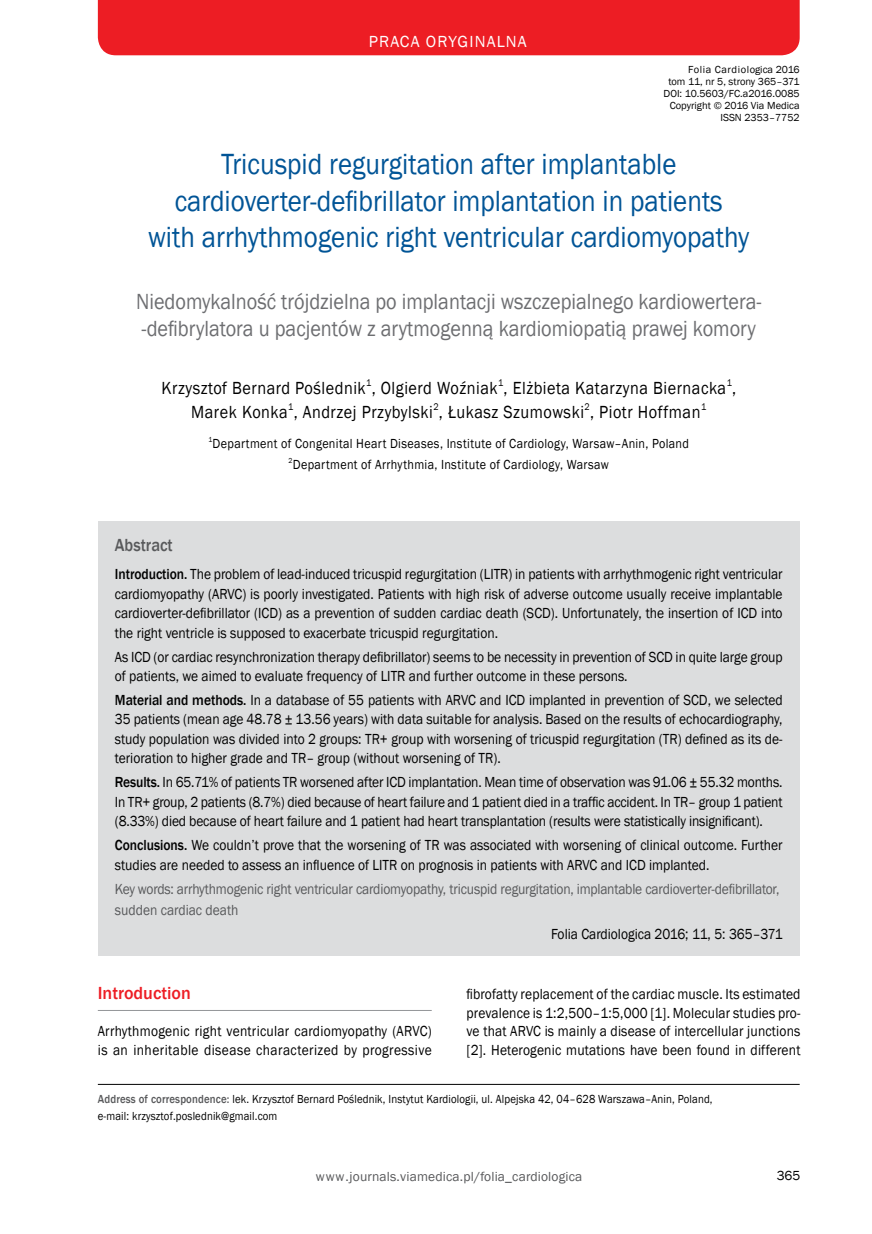
<style>
.page{position:relative;width:872px;height:1234px;background:#fff}
.page>*{position:absolute;margin:0;border:0;box-sizing:border-box;transform-origin:0 0}
.t1{font:30px/36.6px "Franklin Gothic";color:#005496;text-align:center;scale:.9 1}
.t2{font:22.5px/27.5px "Franklin Gothic";color:#6d6e71;scale:.9 1}
.t3{font:18px/24px "Franklin Gothic";letter-spacing:.03em;color:#000;text-align:center;scale:.9 1}
.t4{font:500 18px "Franklin Gothic";color:#ed1d24}
.t5{font:500 18px "Franklin Gothic";color:#58595b;scale:.9 1}
.t6{font:16.5px "Franklin Gothic";letter-spacing:.07em;color:#fff}
.t7{font:15px/19.5px "Franklin Gothic";color:#000;text-align:justify;scale:.9 1}
.t8{font:15px/20.5px "Franklin Gothic";letter-spacing:-.015em;color:#58595b;scale:.9 1}
.t9{font:15px/18.8px "Franklin Gothic";letter-spacing:.02em;color:#000;scale:.9 1}
.t10{font:13.5px "Franklin Gothic";letter-spacing:.025em;color:#000;scale:.9 1}
.t11{font:13.5px "Franklin Gothic";letter-spacing:.01em;color:#58595b}
.t12{font:13.5px "Franklin Gothic";letter-spacing:.025em;color:#000}
.t13{font:12px/16.5px "Franklin Gothic";letter-spacing:.01em;color:#000;scale:.9 1}
.t14{font:10.5px/12px "Franklin Gothic";color:#000;text-align:right}
.t15{font:7.35px "Franklin Gothic";color:#000;scale:.9 1}
.s1{font-weight:500}
.s2{font-weight:500;color:#58595b}
</style>
<div class="page">
<div style="left:98px;top:0;width:701px;height:55px;background:#ed1d24"></div>
<hr style="left:98px;top:1083px;width:701px;height:1px;background:#000">
<div style="left:98px;top:521px;width:701px;height:434px;background:#dcddde"></div>
<hr style="left:98px;top:1009px;width:334px;height:1px;background:#939598">
<p class="t6" style="left:369px;top:31px;width:159px">praca oryginalna</p>
<p class="t14" style="left:663px;top:64px;width:138px">Folia Cardiologica 2016<br>tom 11, nr 5, strony 365–371<br>DOI: 10.5603/FC.a2016.0085<br>Copyright © 2016 Via Medica<br>ISSN 2353–7752</p>
<h1 class="t1" style="left:148px;top:146px;width:670px">Tricuspid regurgitation after implantable cardioverter-defibrillator implantation in patients with arrhythmogenic right ventricular cardiomyopathy</h1>
<h2 class="t2" style="left:136px;top:288px;width:696px">Niedomykalność trójdzielna po implantacji wszczepialnego kardiowertera--defibrylatora u pacjentów z arytmogenną kardiomiopatią prawej komory</h2>
<p class="t3" style="left:161px;top:376px;width:640px">Krzysztof Bernard Poślednik<sup>1</sup>, Olgierd Woźniak<sup>1</sup>, Elżbieta Katarzyna Biernacka<sup>1</sup>,<br>Marek Konka<sup>1</sup>, Andrzej Przybylski<sup>2</sup>, Łukasz Szumowski<sup>2</sup>, Piotr Hoffman<sup>1</sup></p>
<p class="t15" style="left:208px;top:434px;width:6px">1</p>
<p class="t10" style="left:213px;top:435px;width:531px">Department of Congenital Heart Diseases, Institute of Cardiology, Warsaw–Anin, Poland</p>
<p class="t15" style="left:289px;top:455px;width:6px">2</p>
<p class="t10" style="left:293px;top:456px;width:353px">Department of Arrhythmia, Institute of Cardiology, Warsaw</p>
<p class="t5" style="left:115px;top:534px;width:66px">Abstract</p>
<p class="t7" style="left:115px;top:564px;width:743px"><span class="s1">Introduction.</span> The problem of lead-induced tricuspid regurgitation (LITR) in patients with arrhythmogenic right ventricular cardiomyopathy (ARVC) is poorly investigated. Patients with high risk of adverse outcome usually receive implantable cardioverter-defibrillator (ICD) as a prevention of sudden cardiac death (SCD). Unfortunately, the insertion of ICD into the right ventricle is supposed to exacerbate tricuspid regurgitation.</p>
<p class="t7" style="left:115px;top:647px;width:743px">As ICD (or cardiac resynchronization therapy defibrillator) seems to be necessity in prevention of SCD in quite large group of patients, we aimed to evaluate frequency of LITR and further outcome in these persons.</p>
<p class="t7" style="left:115px;top:690px;width:743px"><span class="s1">Material and methods.</span> In a database of 55 patients with ARVC and ICD implanted in prevention of SCD, we selected 35 patients (mean age 48.78 ± 13.56 years) with data suitable for analysis. Based on the results of echocardiography, study population was divided into 2 groups: TR+ group with worsening of tricuspid regurgitation (TR) defined as its de&shy;terioration to higher grade and TR– group (without worsening of TR).</p>
<p class="t7" style="left:115px;top:772px;width:743px"><span class="s1">Results.</span> In 65.71% of patients TR worsened after ICD implantation. Mean time of observation was 91.06 ± 55.32 months.<br>In TR+ group, 2 patients (8.7%) died because of heart failure and 1 patient died in a traffic accident. In TR– group 1 patient (8.33%) died because of heart failure and 1 patient had heart transplantation (results were statistically insignificant).</p>
<p class="t7" style="left:115px;top:835px;width:743px"><span class="s1">Conclusions.</span> We couldn’t prove that the worsening of TR was associated with worsening of clinical outcome. Further studies are needed to assess an influence of LITR on prognosis in patients with ARVC and ICD implanted.</p>
<p class="t8" style="left:115px;top:879px;width:740px">Key words: arrhythmogenic right ventricular cardiomyopathy, tricuspid regurgitation, implantable cardioverter-defibrillator, sudden cardiac death</p>
<p class="t7" style="left:551px;top:924px;width:259px">Folia Cardiologica 2016; 11, 5: 365–371</p>
<p class="t4" style="left:98px;top:981px;width:95px">Introduction</p>
<p class="t9" style="left:98px;top:1021px;width:372px">Arrhythmogenic right ventricular cardiomyopathy (ARVC) is an inheritable disease characterized by progressive</p>
<p class="t7" style="left:466px;top:984px;width:372px;line-height:18.8px">fibrofatty replacement of the cardiac muscle. Its estimated prevalence is 1:2,500–1:5,000 [1]. Molecular studies pro&shy;ve that ARVC is mainly a disease of intercellular junctions [2]. Heterogenic mutations have been found in different</p>
<p class="t13" style="left:98px;top:1091px;width:684px"><span class="s2">Address of correspondence:</span> lek. Krzysztof Bernard Poślednik, Instytut Kardiologii, ul. Alpejska 42, 04–628 Warszawa–Anin, Poland, e-mail: krzysztof.poslednik@gmail.com</p>
<p class="t11" style="left:316px;top:1167px;width:268px">www.journals.viamedica.pl/folia_cardiologica</p>
<p class="t12" style="left:776px;top:1166px;width:25px">365</p>
</div>
